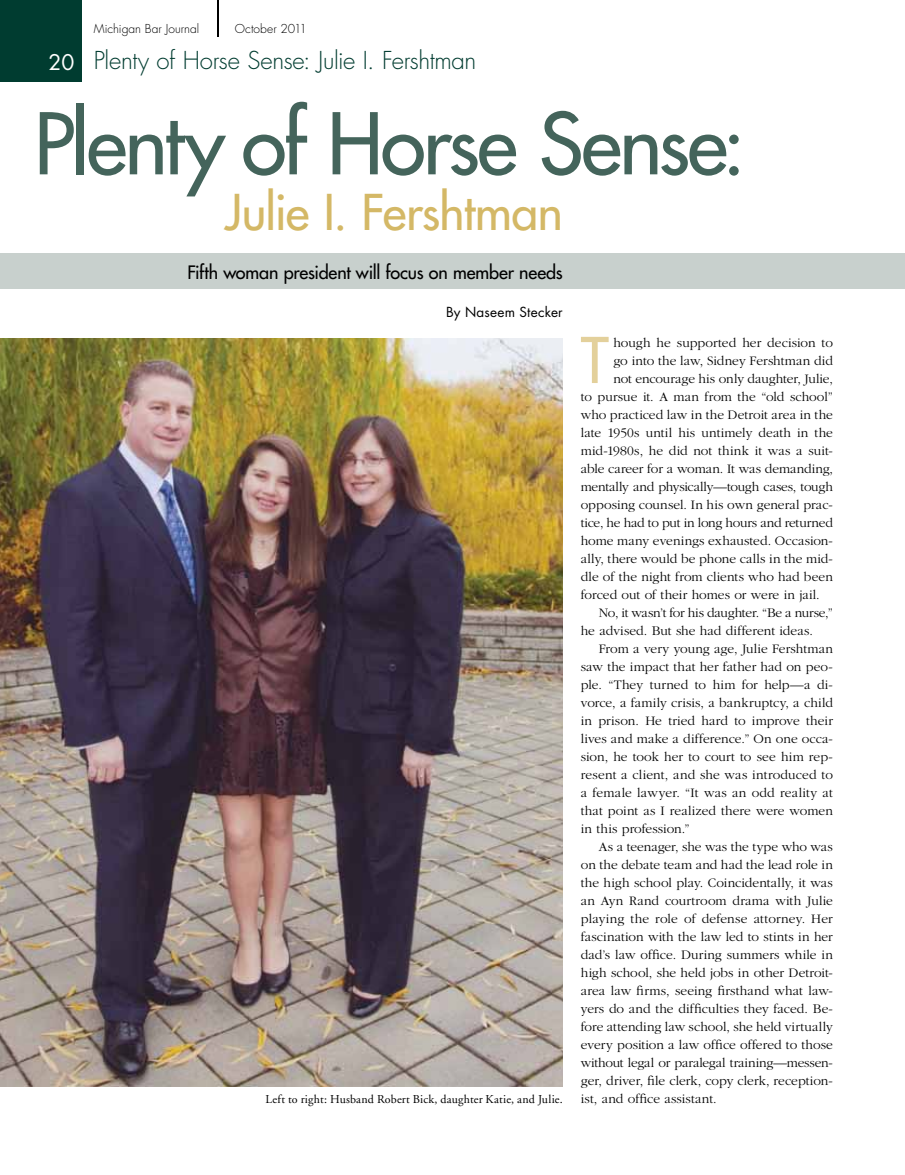
<style>
.page{position:relative;width:905px;height:1175px;background:#fff}
.page>*{position:absolute;margin:0;border:0;box-sizing:border-box;transform-origin:0 0}
.t1{font:82.5px "Futura";letter-spacing:-.035em;color:#44645b}
.t2{font:61.2px "Futura";color:#e3d09b}
.t3{font:48px "Futura";letter-spacing:-.015em;color:#d4b866}
.t4{font:300 24px "Futura";letter-spacing:-.015em;color:#003c30}
.t5{font:21px "Futura";color:#fff}
.t6{font:18px "Futura";letter-spacing:-.01em;color:#000}
.t7{font:300 13.5px "Garamond";color:#000}
.t8{font:300 13.5px "Garamond";letter-spacing:-.02em;color:#000}
.t9{font:13.5px "Futura";letter-spacing:.02em;color:#000}
.t10{font:12px "Adobe Garamond";letter-spacing:.015em;color:#000}
.t11{font:300 12px "Futura";letter-spacing:.005em;color:#000}
</style>
<div class="page">
<div style="left:0;top:253px;width:904px;height:35px;background:#c8d0cd"></div>
<hr style="left:217px;top:0;width:1px;height:37px;background:#000">
<div style="left:0;top:0;width:82px;height:82px;background:#003c30"></div>
<img style="left:0;top:338px;width:562px;height:749px">
<h3 class="t5" style="left:49px;top:48px;width:27px">20</h3>
<p class="t11" style="left:94px;top:21px;width:107px">Michigan Bar Journal</p>
<p class="t11" style="left:235px;top:21px;width:74px">October 2011</p>
<h3 class="t4" style="left:94px;top:45px;width:384px">Plenty of Horse Sense: Julie I. Fershtman</h3>
<h1 class="t1" style="left:34px;top:90px;width:713px">Plenty of Horse Sense:</h1>
<h3 class="t3" style="left:225px;top:181px;width:339px">Julie I. Fershtman</h3>
<h3 class="t6" style="left:187px;top:261px;width:377px">Fifth woman president will focus on member needs</h3>
<p class="t9" style="left:446px;top:302px;width:118px">By Naseem Stecker</p>
<p class="t10" style="left:265px;top:1093px;width:299px">Left to right: Husband Robert Bick, daughter Katie, and Julie.</p>
<h2 class="t2" style="left:580px;top:320px;width:29px">T</h2>
<p class="t7" style="left:613px;top:336px;width:221px">hough he supported her decision to</p>
<p class="t7" style="left:613px;top:354px;width:221px">go into the law, Sidney Fershtman did</p>
<p class="t7" style="left:613px;top:371px;width:221px">not encourage his only daughter, Julie,</p>
<p class="t7" style="left:580px;top:389px;width:254px">to pursue it. A man from the “old school”</p>
<p class="t7" style="left:580px;top:407px;width:253px">who practiced law in the Detroit area in the</p>
<p class="t7" style="left:580px;top:425px;width:254px">late 1950s until his untimely death in the</p>
<p class="t7" style="left:580px;top:443px;width:253px">mid-1980s, he did not think it was a suit-</p>
<p class="t7" style="left:580px;top:461px;width:254px">able career for a woman. It was demanding,</p>
<p class="t8" style="left:580px;top:479px;width:253px">mentally and physically—tough cases, tough</p>
<p class="t7" style="left:580px;top:497px;width:253px">opposing counsel. In his own general prac-</p>
<p class="t8" style="left:580px;top:515px;width:253px">tice, he had to put in long hours and returned</p>
<p class="t7" style="left:580px;top:533px;width:254px">home many evenings exhausted. Occasion-</p>
<p class="t7" style="left:580px;top:551px;width:253px">ally, there would be phone calls in the mid-</p>
<p class="t7" style="left:580px;top:569px;width:253px">dle of the night from clients who had been</p>
<p class="t7" style="left:580px;top:587px;width:240px">forced out of their homes or were in jail.</p>
<p class="t8" style="left:598px;top:605px;width:236px">No, it wasn’t for his daughter. “Be a nurse,”</p>
<p class="t7" style="left:580px;top:623px;width:233px">he advised. But she had different ideas.</p>
<p class="t7" style="left:598px;top:641px;width:236px">From a very young age, Julie Fershtman</p>
<p class="t7" style="left:580px;top:659px;width:253px">saw the impact that her father had on peo-</p>
<p class="t7" style="left:580px;top:677px;width:253px">ple. “They turned to him for help—a di-</p>
<p class="t7" style="left:580px;top:695px;width:253px">vorce, a family crisis, a bankruptcy, a child</p>
<p class="t7" style="left:580px;top:713px;width:253px">in prison. He tried hard to improve their</p>
<p class="t7" style="left:580px;top:731px;width:253px">lives and make a difference.” On one occa-</p>
<p class="t7" style="left:580px;top:749px;width:253px">sion, he took her to court to see him rep-</p>
<p class="t7" style="left:580px;top:767px;width:253px">resent a client, and she was introduced to</p>
<p class="t7" style="left:580px;top:785px;width:253px">a female lawyer. “It was an odd reality at</p>
<p class="t7" style="left:580px;top:803px;width:254px">that point as I realized there were women</p>
<p class="t7" style="left:580px;top:821px;width:110px">in this profession.”</p>
<p class="t7" style="left:598px;top:839px;width:235px">As a teenager, she was the type who was</p>
<p class="t7" style="left:580px;top:857px;width:254px">on the debate team and had the lead role in</p>
<p class="t7" style="left:580px;top:875px;width:253px">the high school play. Coincidentally, it was</p>
<p class="t7" style="left:580px;top:893px;width:254px">an Ayn Rand courtroom drama with Julie</p>
<p class="t7" style="left:580px;top:911px;width:253px">playing the role of defense attorney. Her</p>
<p class="t7" style="left:580px;top:929px;width:253px">fascination with the law led to stints in her</p>
<p class="t7" style="left:580px;top:947px;width:253px">dad’s law office. During summers while in</p>
<p class="t7" style="left:580px;top:965px;width:253px">high school, she held jobs in other Detroit-</p>
<p class="t7" style="left:580px;top:983px;width:253px">area law firms, seeing firsthand what law-</p>
<p class="t7" style="left:580px;top:1001px;width:253px">yers do and the difficulties they faced. Be-</p>
<p class="t7" style="left:580px;top:1019px;width:253px">fore attending law school, she held virtually</p>
<p class="t7" style="left:580px;top:1037px;width:253px">every position a law office offered to those</p>
<p class="t7" style="left:580px;top:1055px;width:254px">without legal or paralegal training—messen-</p>
<p class="t7" style="left:580px;top:1073px;width:253px">ger, driver, file clerk, copy clerk, reception-</p>
<p class="t7" style="left:580px;top:1091px;width:137px">ist, and office assistant.</p>
</div>
